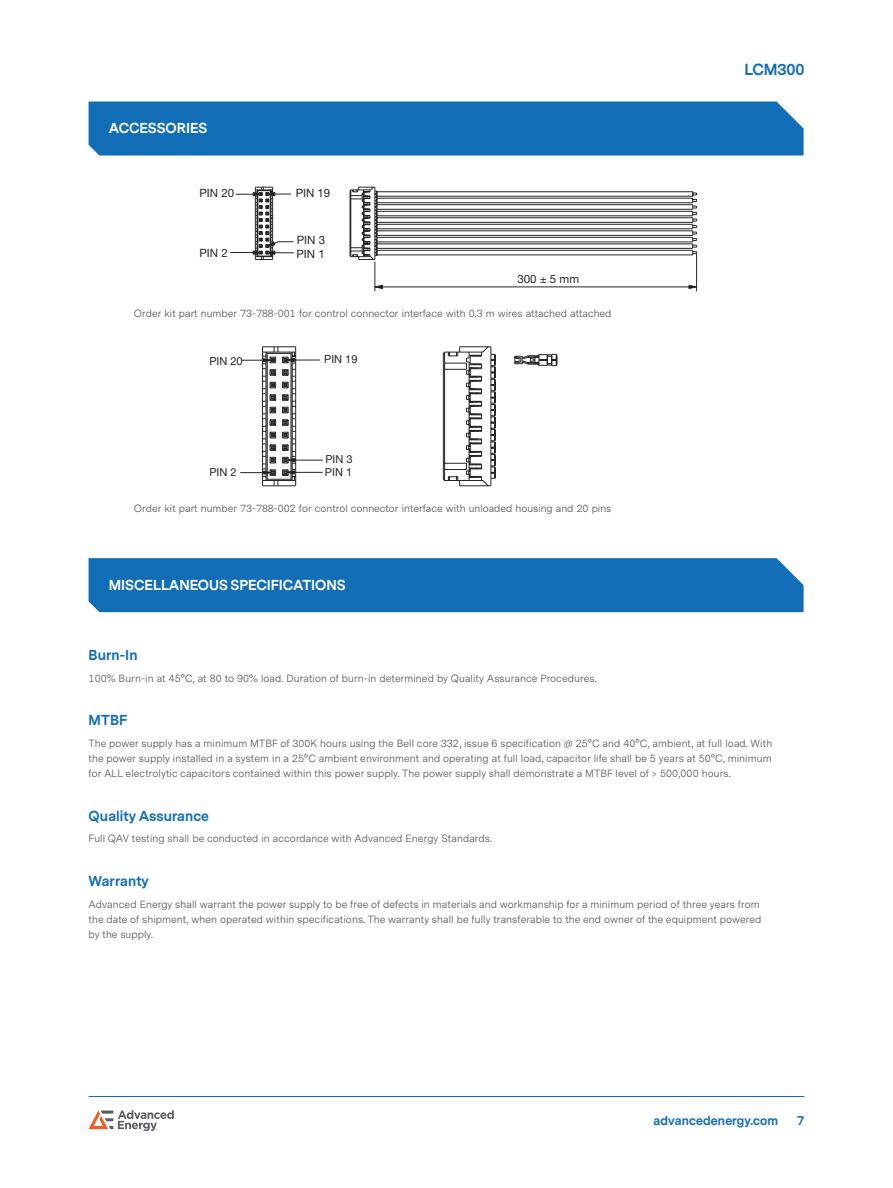
<style>
.page{position:relative;width:893px;height:1188px;background:#fff}
.page>*{position:absolute;margin:0;border:0;box-sizing:border-box;transform-origin:0 0}
.t1{font:700 15px "Messina Sans";letter-spacing:-.01em;color:#126db7}
.Heading_1{font:700 13.5px "Messina Sans";color:#fff}
.table_text{font:700 13.5px "Messina Sans";letter-spacing:.01em;color:#126db7}
.t2{font:700 12px "Messina Sans";letter-spacing:.01em;color:#126db7}
.t3{font:11.55px "Helvetica Neue LT Std";color:#292526}
.t4{font:11.1px "Helvetica Neue LT Std";color:#292526}
.table_text-2{font:10.5px/15px "Messina Sans";letter-spacing:.01em;color:#5a5c66;text-align:justify}
.Diagram_Copy{font:10.5px "Messina Sans";color:#5a5c66}
</style>
<div class="page">
<hr style="left:89px;top:1096px;width:715px;height:1px;background:#126db7">
<svg style="left:89px;top:1110px;width:85px;height:21px"></svg>
<div style="left:89px;top:102px;width:715px;height:54px;background:#126db7"></div>
<svg style="left:230px;top:194px;width:467px;height:97px"></svg>
<hr style="left:377px;top:255px;width:316px;height:1px;background:#292526">
<hr style="left:377px;top:250px;width:316px;height:1px;background:#292526">
<hr style="left:377px;top:248px;width:316px;height:1px;background:#292526">
<hr style="left:377px;top:244px;width:316px;height:1px;background:#292526">
<hr style="left:377px;top:242px;width:316px;height:1px;background:#292526">
<hr style="left:377px;top:237px;width:316px;height:1px;background:#292526">
<hr style="left:377px;top:235px;width:316px;height:1px;background:#292526">
<hr style="left:377px;top:231px;width:316px;height:1px;background:#292526">
<hr style="left:377px;top:229px;width:316px;height:1px;background:#292526">
<hr style="left:377px;top:224px;width:316px;height:1px;background:#292526">
<hr style="left:377px;top:222px;width:316px;height:1px;background:#292526">
<hr style="left:377px;top:218px;width:316px;height:1px;background:#292526">
<hr style="left:377px;top:216px;width:316px;height:1px;background:#292526">
<hr style="left:377px;top:211px;width:316px;height:1px;background:#292526">
<hr style="left:377px;top:209px;width:316px;height:1px;background:#292526">
<hr style="left:377px;top:204px;width:316px;height:1px;background:#292526">
<hr style="left:377px;top:203px;width:316px;height:1px;background:#292526">
<hr style="left:377px;top:198px;width:316px;height:1px;background:#292526">
<hr style="left:377px;top:196px;width:316px;height:1px;background:#292526">
<hr style="left:377px;top:191px;width:316px;height:1px;background:#292526">
<svg style="left:692px;top:192px;width:5px;height:63px"></svg>
<svg style="left:253px;top:187px;width:124px;height:73px"></svg>
<svg style="left:240px;top:346px;width:317px;height:140px"></svg>
<div style="left:89px;top:558px;width:715px;height:54px;background:#126db7"></div>
<p class="Heading_1" style="left:109px;top:119px;width:100px">ACCESSORIES</p>
<p class="t3" style="left:199px;top:186px;width:36px">PIN 20</p>
<p class="t3" style="left:199px;top:246px;width:30px">PIN 2</p>
<p class="t3" style="left:296px;top:186px;width:36px">PIN 19</p>
<p class="t3" style="left:297px;top:233px;width:30px">PIN 3</p>
<p class="t3" style="left:296px;top:247px;width:30px">PIN 1</p>
<p class="t3" style="left:517px;top:272px;width:63px">300 ± 5 mm</p>
<p class="Diagram_Copy" style="left:134px;top:308px;width:479px">Order kit part number 73-788-001 for control connector interface with 0.3 m wires attached attached</p>
<p class="t4" style="left:209px;top:354px;width:35px">PIN 20</p>
<p class="t4" style="left:209px;top:465px;width:29px">PIN 2</p>
<p class="t4" style="left:324px;top:353px;width:35px">PIN 19</p>
<p class="t4" style="left:325px;top:452px;width:29px">PIN 3</p>
<p class="t4" style="left:325px;top:466px;width:29px">PIN 1</p>
<p class="Diagram_Copy" style="left:134px;top:502px;width:479px">Order kit part number 73-788-002 for control connector interface with unloaded housing and 20 pins</p>
<p class="Heading_1" style="left:109px;top:575px;width:238px">MISCELLANEOUS SPECIFICATIONS</p>
<h1 class="t1" style="left:744px;top:59px;width:62px">LCM300</h1>
<p class="table_text" style="left:89px;top:646px;width:51px">Burn-In</p>
<p class="table_text-2" style="left:89px;top:671px;width:510px">100% Burn-in at 45°C, at 80 to 90% load. Duration of burn-in determined by Quality Assurance Procedures.</p>
<p class="table_text" style="left:89px;top:711px;width:40px">MTBF</p>
<p class="table_text-2" style="left:89px;top:736px;width:685px">The power supply has a minimum MTBF of 300K hours using the Bell core 332, issue 6 specification @ 25°C and 40°C, ambient, at full load. With the power supply installed in a system in a 25°C ambient environment and operating at full load, capacitor life shall be 5 years at 50°C, minimum for ALL electrolytic capacitors contained within this power supply. The power supply shall demonstrate a MTBF level of &gt; 500,000 hours.</p>
<p class="table_text" style="left:89px;top:806px;width:122px">Quality Assurance</p>
<p class="table_text-2" style="left:89px;top:832px;width:405px">Full QAV testing shall be conducted in accordance with Advanced Energy Standards.</p>
<p class="table_text" style="left:89px;top:872px;width:62px">Warranty</p>
<p class="table_text-2" style="left:89px;top:897px;width:674px;text-align:left">Advanced Energy shall warrant the power supply to be free of defects in materials and workmanship for a minimum period of three years from the date of shipment, when operated within specifications. The warranty shall be fully transferable to the end owner of the equipment powered by the supply.</p>
<p class="t2" style="left:653px;top:1113px;width:126px">advancedenergy.com</p>
<p class="t2" style="left:797px;top:1113px;width:9px">7</p>
</div>
